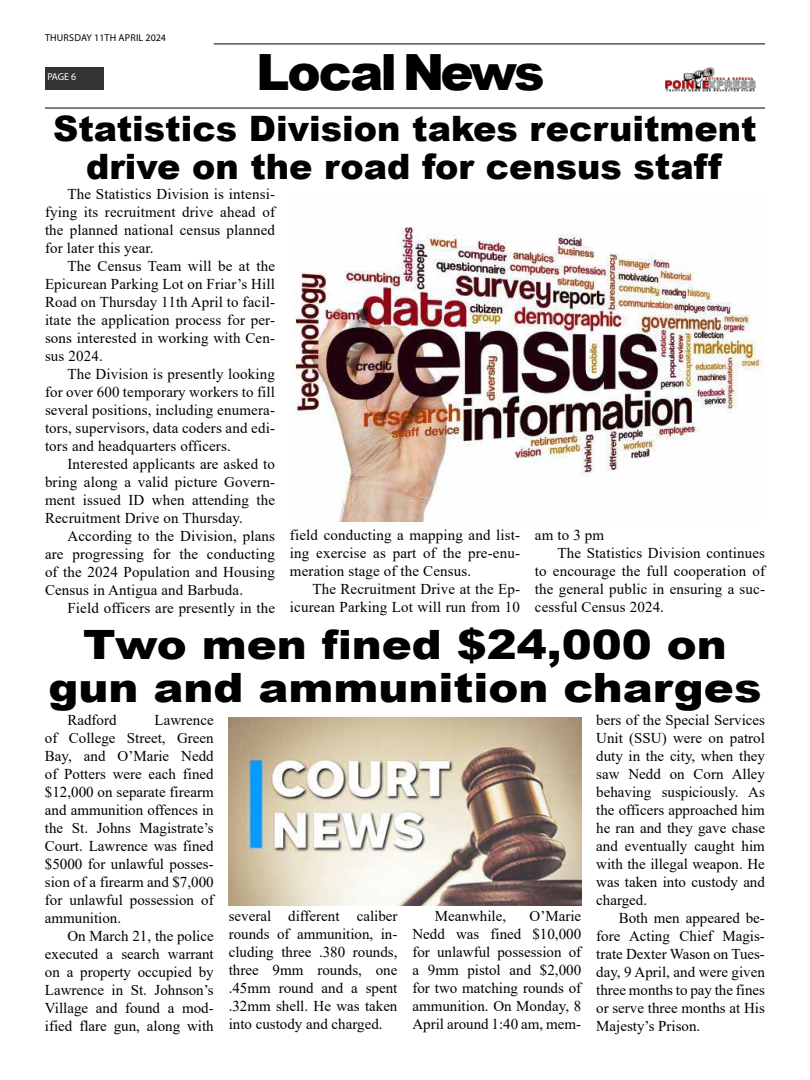
<style>
.page{position:relative;width:810px;height:1080px;background:#fff}
.page>*{position:absolute;margin:0;border:0;box-sizing:border-box;transform-origin:0 0}
.t1{font:900 50px "Arial";letter-spacing:-.06em;color:#000}
.t2{font:900 40.38px/42.8px "Arial";color:#000;text-align:center;scale:1.11 1}
.t3{font:900 35px/37.5px "Arial";color:#000;text-align:center}
.t4{font:15px/18px "Times New Roman";letter-spacing:.01em;color:#000;text-align:justify}
.t5{font:10px "Myriad Pro";letter-spacing:.02em;color:#000}
.t6{font:10px "Myriad Pro";color:#fff}
</style>
<div class="page">
<hr style="left:214px;top:43px;width:551px;height:2px;background:#333">
<div style="left:45px;top:67px;width:58px;height:22px;background:#333"></div>
<img style="left:665px;top:67px;width:91px;height:25px">
<hr style="left:45px;top:107px;width:720px;height:2px;background:#333">
<img style="left:229px;top:718px;width:352px;height:187px">
<img style="left:293px;top:227px;width:470px;height:295px">
<p class="t5" style="left:45px;top:31px;width:122px">THURSDAY 11TH APRIL 2024</p>
<p class="t6" style="left:47px;top:71px;width:31px">PAGE 6</p>
<h1 class="t1" style="left:256px;top:36px;width:290px">Local News</h1>
<h3 class="t3" style="left:53px;top:109px;width:705px">Statistics Division takes recruitment drive on the road for census staff</h3>
<p class="t4" style="left:45px;top:185px;width:232px;text-indent:22px">The Statistics Division is intensi&shy;fying its recruitment drive ahead of the planned national census planned for later this year.</p>
<p class="t4" style="left:45px;top:257px;width:232px;text-indent:22px">The Census Team will be at the Epicurean Parking Lot on Friar’s Hill Road on Thursday 11th April to facil&shy;itate the application process for per&shy;sons interested in working with Cen&shy;sus 2024.</p>
<p class="t4" style="left:45px;top:365px;width:232px;text-indent:22px">The Division is presently looking for over 600 temporary workers to fill several positions, including enumera&shy;tors, supervisors, data coders and edi&shy;tors and headquarters officers.</p>
<p class="t4" style="left:45px;top:455px;width:232px;text-indent:22px">Interested applicants are asked to bring along a valid picture Govern&shy;ment issued ID when attending the Recruitment Drive on Thursday.</p>
<p class="t4" style="left:45px;top:527px;width:231px;text-indent:22px">According to the Division, plans are progressing for the conducting of the 2024 Population and Housing Census in Antigua and Barbuda.</p>
<p class="t4" style="left:68px;top:599px;width:209px">Field officers are presently in the</p>
<p class="t4" style="left:290px;top:526px;width:232px">field conducting a mapping and list&shy;ing exercise as part of the pre-enu&shy;meration stage of the Census.</p>
<p class="t4" style="left:290px;top:580px;width:232px;text-align:right">The Recruitment Drive at the Ep&shy;icurean Parking Lot will run from 10</p>
<p class="t4" style="left:535px;top:526px;width:71px">am to 3 pm</p>
<p class="t4" style="left:557px;top:544px;width:209px">The Statistics Division continues</p>
<p class="t4" style="left:535px;top:562px;width:232px">to encourage the full cooperation of</p>
<p class="t4" style="left:535px;top:580px;width:232px">the general public in ensuring a suc-</p>
<p class="t4" style="left:535px;top:598px;width:131px">cessful Census 2024.</p>
<h2 class="t2" style="left:48px;top:622px;width:644px">Two men fined $24,000 on gun and ammunition charges</h2>
<p class="t4" style="left:67px;top:711px;width:51px">Radford</p>
<p class="t4" style="left:45px;top:711px;width:170px;text-indent:110px">Lawrence of College Street, Green Bay, and O’Marie Nedd of Potters were each fined $12,000 on separate firearm and ammunition offences in the St. Johns Magistrate’s Court. Lawrence was fined $5000 for unlawful posses&shy;sion of a firearm and $7,000 for unlawful possession of ammunition.</p>
<p class="t4" style="left:45px;top:927px;width:170px;text-indent:22px">On March 21, the police executed a search warrant on a property occupied by Lawrence in St. Johnson’s Village and found a mod&shy;ified flare gun, along with</p>
<p class="t4" style="left:229px;top:907px;width:170px">several different caliber rounds of ammunition, in&shy;cluding three .380 rounds, three 9mm rounds, one .45mm round and a spent .32mm shell. He was taken into custody and charged.</p>
<p class="t4" style="left:435px;top:907px;width:73px">Meanwhile,</p>
<p class="t4" style="left:412px;top:907px;width:170px;text-indent:117px">O’Marie Nedd was fined $10,000 for unlawful possession of a 9mm pistol and $2,000 for two matching rounds of ammunition. On Monday, 8<br>April around 1:40 am, mem-</p>
<p class="t4" style="left:596px;top:711px;width:170px">bers of the Special Services Unit (SSU) were on patrol duty in the city, when they saw Nedd on Corn Alley behaving suspiciously. As the officers approached him he ran and they gave chase and eventually caught him with the illegal weapon. He was taken into custody and charged.</p>
<p class="t4" style="left:596px;top:909px;width:170px;text-indent:22px">Both men appeared be&shy;fore Acting Chief Magis&shy;trate Dexter Wason on Tues&shy;day, 9 April, and were given three months to pay the fines or serve three months at His Majesty’s Prison.</p>
</div>
